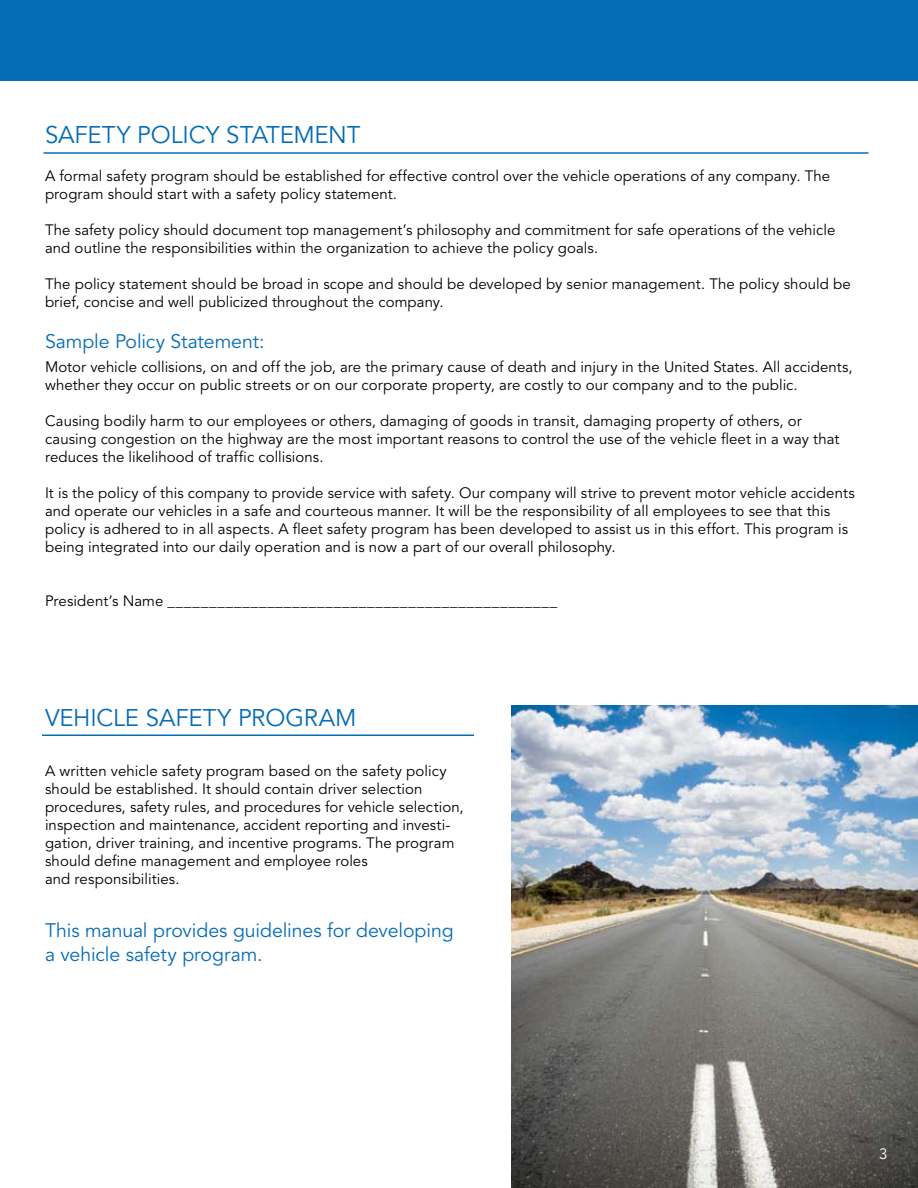
<style>
.page{position:relative;width:918px;height:1188px;background:#fff}
.page>*{position:absolute;margin:0;border:0;box-sizing:border-box;transform-origin:0 0}
.t1{font:24px "Avenir";letter-spacing:-.005em;color:#056cb6}
.t2{font:19.5px/23.4px "Avenir";letter-spacing:-.005em;color:#056cb6}
.t3{font:15px/18px "Avenir";letter-spacing:.005em;color:#000}
.t4{font:15px "Avenir";color:#fff}
</style>
<div class="page">
<div style="left:0;top:0;width:918px;height:81px;background:#056cb6"></div>
<hr style="left:44px;top:152px;width:824px;height:2px;background:#056cb6">
<img style="left:512px;top:705px;width:406px;height:483px">
<hr style="left:42px;top:735px;width:432px;height:1px;background:#056cb6">
<h1 class="t1" style="left:45px;top:121px;width:317px">Safety Po licy Statem ent</h1>
<p class="t3" style="left:45px;top:167px;width:787px">A formal safety program should be established for effective control over the vehicle operations of any company. The program should start with a safety policy statement.</p>
<p class="t3" style="left:45px;top:221px;width:792px">The safety policy should document top management’s philosophy and commitment for safe operations of the vehicle and outline the responsibilities within the organization to achieve the policy goals.</p>
<p class="t3" style="left:45px;top:275px;width:807px">The policy statement should be broad in scope and should be developed by senior management. The policy should be brief, concise and well publicized throughout the company.</p>
<h2 class="t2" style="left:45px;top:330px;width:221px">Sample Policy Statement:</h2>
<p class="t3" style="left:45px;top:358px;width:809px">Motor vehicle collisions, on and off the job, are the primary cause of death and injury in the U nited States. All accidents, whether they occur on public streets or on our corporate property, are costly to our company and to the public.</p>
<p class="t3" style="left:45px;top:412px;width:796px">Causing bodily harm to our employees or others, damaging of goods in transit, damaging property of others, or causing congestion on the highway are the most important reasons to control the use of the vehicle fleet in a way that reduces the likelihood of traffic collisions.</p>
<p class="t3" style="left:45px;top:484px;width:811px">It is the policy of this company to provide service with safety. Our company will strive to prevent motor vehicle accidents and operate our vehicles in a safe and courteous manner. It will be the responsibility of all employees to see that this policy is adhered to in all aspects. A fleet safety program has been developed to assist us in this effort. This program is being integrated into our daily operation and is now a part of our overall philosophy.</p>
<p class="t3" style="left:45px;top:592px;width:514px">President’s Name _______________________________________________</p>
<h1 class="t1" style="left:45px;top:704px;width:308px">Vehicle Safety Prog ram</h1>
<p class="t3" style="left:45px;top:762px;width:420px">A written vehicle safety program based on the safety policy should be established. It should contain driver selection procedures, safety rules, and procedures for vehicle selection, inspection and maintenance, accident reporting and investi&shy;gation, driver training, and incentive programs. The program should define management and employee roles<br>and responsibilities.</p>
<h2 class="t2" style="left:45px;top:919px;width:410px">This manual provides guidelines for developing a vehicle safety program.</h2>
<p class="t4" style="left:879px;top:1145px;width:10px">3</p>
</div>
